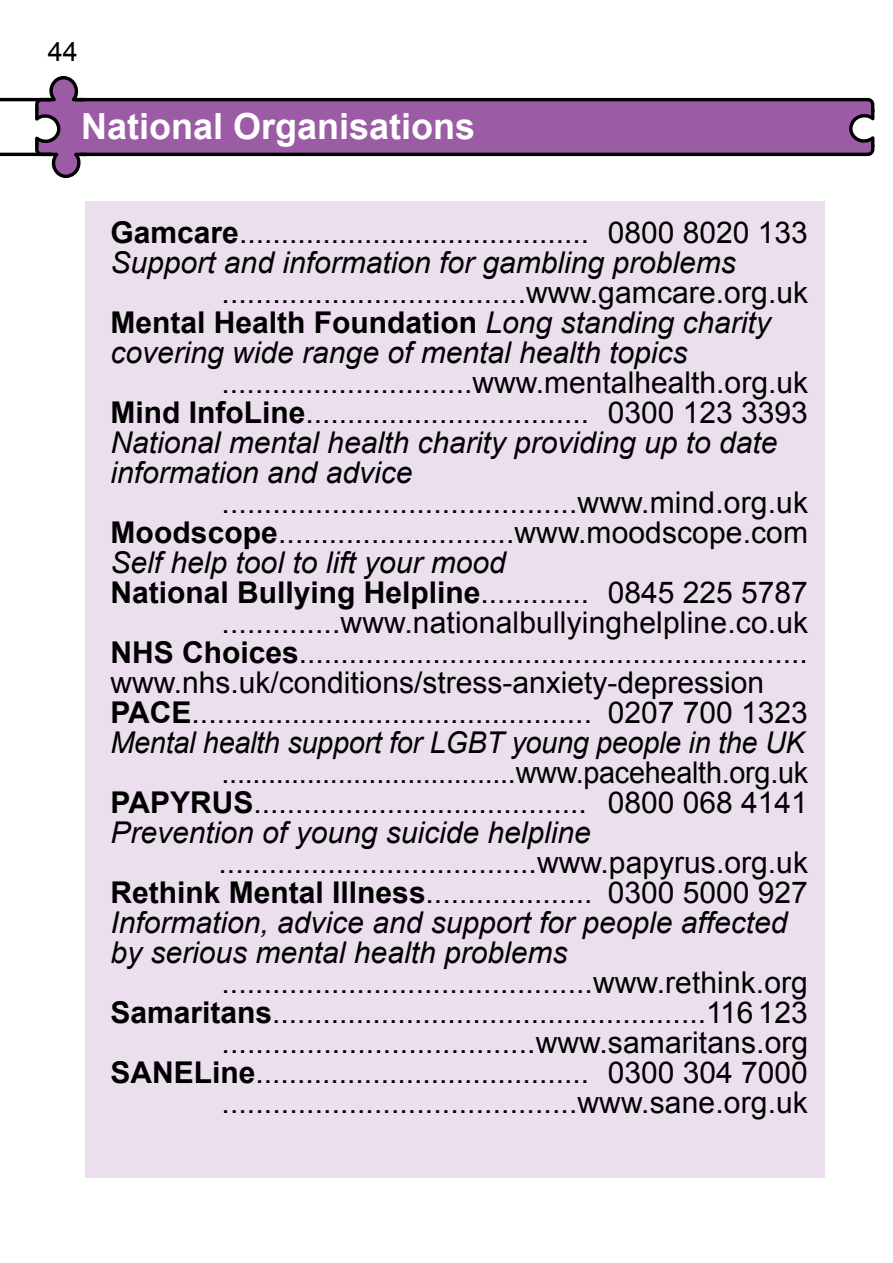
<style>
.page{position:relative;width:893px;height:1263px;background:#fff}
.page>*{position:absolute;margin:0;border:0;box-sizing:border-box;transform-origin:0 0}
.t1{font:700 36px "Arial";color:#fff}
.t2{font:30px/30px "Arial";color:#000}
.t3{font:italic 30px/30px "Arial";color:#000}
.t4{font:30px/30px "Arial";color:#000;text-align:justify;scale:.96 1}
.t5{font:700 30px "Arial";color:#000}
.t6{font:italic 30px "Arial";color:#000;scale:.96 1}
.t7{font:27px "Arial";color:#000}
.s1{font-weight:700}
.s2{font-style:italic}
.s3{font-style:normal}
.s4{font-weight:700;font-style:normal}
.s5{font-weight:400}
</style>
<div class="page">
<hr style="left:0;top:98px;width:50px;height:3px;background:#000">
<hr style="left:0;top:153px;width:50px;height:3px;background:#000">
<svg style="left:49px;top:76px;width:32px;height:103px"></svg>
<svg style="left:33px;top:96px;width:842px;height:62px;background:#905d98"></svg>
<div style="left:85px;top:201px;width:740px;height:977px;background:#ebdeed"></div>
<p class="t7" style="left:48px;top:34px;width:32px">44</p>
<p class="t1" style="left:81px;top:102px;width:396px">National Organisations</p>
<p class="t2" style="left:111px;top:218px;width:699px"><span class="s1">Gamcare</span>.......................................... 0800 8020 133<br><span class="s2">Support and information for gambling problems</span></p>
<p class="t3" style="left:111px;top:278px;width:699px;text-indent:111px"><span class="s3">....................................www.gamcare.org.uk<br></span><span class="s4">Mental Health Foundation</span> Long standing charity covering wide range of mental health topics</p>
<p class="t2" style="left:111px;top:368px;width:699px;text-indent:111px">..............................www.mentalhealth.org.uk <span class="s1">Mind InfoLine</span>.................................. 0300 123 3393<br><span class="s2">National mental health charity providing up to date information and advice</span></p>
<p class="t2" style="left:222px;top:488px;width:588px">..........................................www.mind.org.uk</p>
<p class="t2" style="left:111px;top:518px;width:699px"><span class="s1">Moodscope</span>............................www.moodscope.com</p>
<p class="t3" style="left:111px;top:548px;width:397px">Self help tool to lift your mood</p>
<p class="t5" style="left:111px;top:572px;width:699px">National Bullying Helpline<span class="s5">............. 0845 225 5787</span></p>
<p class="t2" style="left:222px;top:608px;width:588px">..............www.nationalbullyinghelpline.co.uk</p>
<p class="t2" style="left:111px;top:638px;width:699px"><span class="s1">NHS Choices</span>.............................................................</p>
<p class="t2" style="left:111px;top:668px;width:655px">www.nhs.uk/conditions/stress-anxiety-depression</p>
<p class="t2" style="left:111px;top:698px;width:699px"><span class="s1">PACE</span>................................................ 0207 700 1323</p>
<p class="t6" style="left:111px;top:723px;width:725px">Mental health support for LGBT young people in the UK</p>
<p class="t4" style="left:111px;top:758px;width:728px;text-indent:111px">......................................www.pacehealth.org.uk <span class="s1">PAPYRUS</span>........................................ 0800 068 4141<br><span class="s2">Prevention of young suicide helpline</span></p>
<p class="t2" style="left:111px;top:848px;width:699px;text-indent:108px">......................................www.papyrus.org.uk <span class="s1">Rethink Mental Illness</span>.................... 0300 5000 927<br><span class="s2">Information, advice and support for people affected by serious mental health problems</span></p>
<p class="t2" style="left:111px;top:968px;width:699px;text-align:right">............................................www.rethink.org <span class="s1">Samaritans</span>....................................................116 123 .....................................www.samaritans.org <span class="s1">SANELine</span>........................................ 0300 304 7000 ..........................................www.sane.org.uk</p>
</div>
